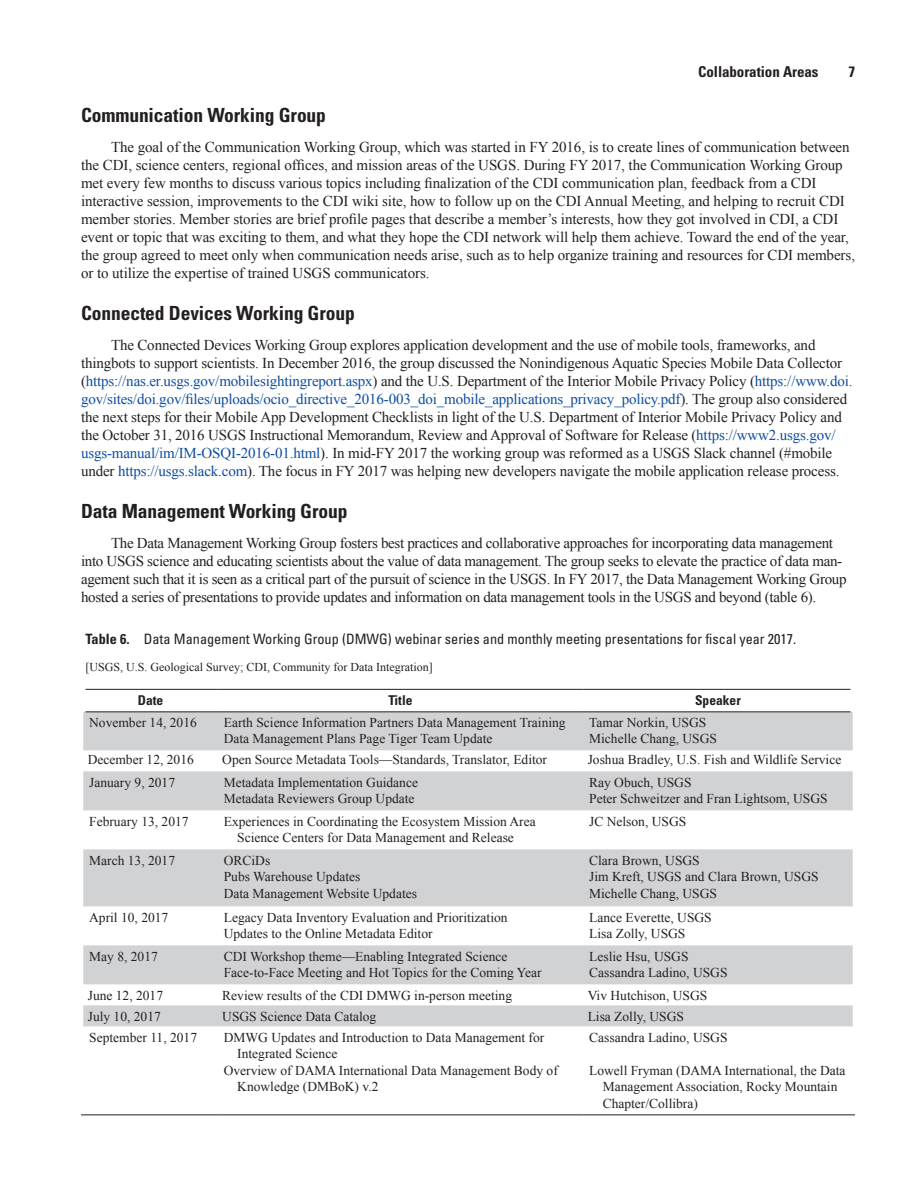
<style>
.page{position:relative;width:918px;height:1188px;background:#fff}
.page>*{position:absolute;margin:0;border:0;box-sizing:border-box;transform-origin:0 0}
.Heading_2{font:700 condensed 19.5px "Univers";letter-spacing:-.005em;color:#231f20}
.Body_Text{font:15px/18px "Times New Roman";letter-spacing:-.01em;color:#231f20}
.t1{font:700 condensed 15px "Univers";letter-spacing:-.005em;color:#231f20}
.TableTitle{font:condensed 14.25px "Univers";color:#231f20}
.TableCellBody{font:13.5px/16.5px "Times New Roman";color:#231f20}
.TableCellHeading{font:700 condensed 13.5px "Univers";color:#231f20}
.TableHeadnote{font:12px "Times New Roman";color:#231f20}
.s1{color:#0d4da1}
.s2{font-weight:700}
</style>
<div class="page">
<svg style="left:83px;top:712px;width:770px;height:314px;fill:#d1d2d4"></svg>
<hr style="left:86px;top:712px;width:132px;height:1px;background:#231f20">
<hr style="left:218px;top:712px;width:365px;height:1px;background:#231f20">
<hr style="left:583px;top:712px;width:267px;height:1px;background:#231f20">
<hr style="left:86px;top:689px;width:132px;height:1px;background:#231f20">
<hr style="left:218px;top:689px;width:365px;height:1px;background:#231f20">
<hr style="left:583px;top:689px;width:267px;height:1px;background:#231f20">
<hr style="left:81px;top:1115px;width:137px;height:1px;background:#231f20">
<hr style="left:218px;top:1115px;width:365px;height:1px;background:#231f20">
<hr style="left:583px;top:1115px;width:272px;height:1px;background:#231f20">
<p class="t1" style="left:698px;top:62px;width:122px">Collaboration Areas</p>
<p class="t1" style="left:848px;top:62px;width:8px">7</p>
<p class="Heading_2" style="left:81px;top:103px;width:247px">Communication Working Group</p>
<p class="Body_Text" style="left:81px;top:138px;width:776px;text-indent:30px">The goal of the Communication Working Group, which was started in FY 2016, is to create lines of communication between the CDI, science centers, regional offices, and mission areas of the USGS. During FY 2017, the Communication Working Group met every few months to discuss various topics including finalization of the CDI communication plan, feedback from a CDI interactive session, improvements to the CDI wiki site, how to follow up on the CDI Annual Meeting, and helping to recruit CDI member stories. Member stories are brief profile pages that describe a member’s interests, how they got involved in CDI, a CDI event or topic that was exciting to them, and what they hope the CDI network will help them achieve. Toward the end of the year, the group agreed to meet only when communication needs arise, such as to help organize training and resources for CDI members, or to utilize the expertise of trained USGS communicators.</p>
<p class="Heading_2" style="left:81px;top:301px;width:275px">Connected Devices Working Group</p>
<p class="Body_Text" style="left:81px;top:336px;width:773px;text-indent:30px">The Connected Devices Working Group explores application development and the use of mobile tools, frameworks, and thingbots to support scientists. In December 2016, the group discussed the Nonindigenous Aquatic Species Mobile Data Collector (<span class="s1">https://nas.er.usgs.gov/mobilesightingreport.aspx</span>) and the U.S. Department of the Interior Mobile Privacy Policy (<span class="s1">https://www.doi. gov/sites/doi.gov/files/uploads/ocio_directive_2016-003_doi_mobile_applications_privacy_policy.pdf</span>). The group also considered the next steps for their Mobile App Development Checklists in light of the U.S. Department of Interior Mobile Privacy Policy and the October 31, 2016 USGS Instructional Memorandum, Review and Approval of Software for Release (<span class="s1">https://www2.usgs.gov/ usgs-manual/im/IM-OSQI-2016-01.html</span>). In mid-FY 2017 the working group was reformed as a USGS Slack channel (#mobile under <span class="s1">https://usgs.slack.com</span>). The focus in FY 2017 was helping new developers navigate the mobile application release process.</p>
<p class="Heading_2" style="left:81px;top:499px;width:268px">Data Management Working Group</p>
<p class="Body_Text" style="left:81px;top:534px;width:767px;text-indent:30px">The Data Management Working Group fosters best practices and collaborative approaches for incorporating data management into USGS science and educating scientists about the value of data management. The group seeks to elevate the practice of data man&shy;agement such that it is seen as a critical part of the pursuit of science in the USGS. In FY 2017, the Data Management Working Group hosted a series of presentations to provide updates and information on data management tools in the USGS and beyond (table 6).</p>
<p class="TableTitle" style="left:86px;top:630px;width:712px"><span class="s2">Table 6.</span> Data Management Working Group (DMWG) webinar series and monthly meeting presentations for fiscal year 2017.</p>
<p class="TableHeadnote" style="left:86px;top:659px;width:349px">[USGS, U.S. Geological Survey; CDI, Community for Data Integration]</p>
<p class="TableCellHeading" style="left:138px;top:692px;width:27px">Date</p>
<p class="TableCellHeading" style="left:388px;top:692px;width:26px">Title</p>
<p class="TableCellHeading" style="left:695px;top:692px;width:47px">Speaker</p>
<p class="TableCellBody" style="left:89px;top:714px;width:109px">November 14, 2016</p>
<p class="TableCellBody" style="left:224px;top:714px;width:343px">Earth Science Information Partners Data Management Training</p>
<p class="TableCellBody" style="left:224px;top:730px;width:270px">Data Management Plans Page Tiger Team Update</p>
<p class="TableCellBody" style="left:589px;top:714px;width:119px">Tamar Norkin, USGS</p>
<p class="TableCellBody" style="left:589px;top:730px;width:129px">Michelle Chang, USGS</p>
<p class="TableCellBody" style="left:88px;top:751px;width:108px">December 12, 2016</p>
<p class="TableCellBody" style="left:222px;top:751px;width:326px">Open Source Metadata Tools—Standards, Translator, Editor</p>
<p class="TableCellBody" style="left:588px;top:751px;width:255px">Joshua Bradley, U.S. Fish and Wildlife Service</p>
<p class="TableCellBody" style="left:89px;top:774px;width:87px">January 9, 2017</p>
<p class="TableCellBody" style="left:224px;top:774px;width:196px">Metadata Implementation Guidance</p>
<p class="TableCellBody" style="left:224px;top:790px;width:192px">Metadata Reviewers Group Update</p>
<p class="TableCellBody" style="left:589px;top:774px;width:104px">Ray Obuch, USGS</p>
<p class="TableCellBody" style="left:589px;top:790px;width:240px">Peter Schweitzer and Fran Lightsom, USGS</p>
<p class="TableCellBody" style="left:89px;top:813px;width:101px">February 13, 2017</p>
<p class="TableCellBody" style="left:237px;top:813px;width:300px;text-indent:-14px">Experiences in Coordinating the Ecosystem Mission Area<br>Science Centers for Data Management and Release</p>
<p class="TableCellBody" style="left:589px;top:813px;width:99px">JC Nelson, USGS</p>
<p class="TableCellBody" style="left:89px;top:852px;width:87px">March 13, 2017</p>
<p class="TableCellBody" style="left:224px;top:852px;width:48px">ORCiDs</p>
<p class="TableCellBody" style="left:224px;top:868px;width:138px">Pubs Warehouse Updates</p>
<p class="TableCellBody" style="left:224px;top:885px;width:195px">Data Management Website Updates</p>
<p class="TableCellBody" style="left:589px;top:852px;width:112px">Clara Brown, USGS</p>
<p class="TableCellBody" style="left:589px;top:868px;width:231px">Jim Kreft, USGS and Clara Brown, USGS</p>
<p class="TableCellBody" style="left:589px;top:885px;width:129px">Michelle Chang, USGS</p>
<p class="TableCellBody" style="left:89px;top:909px;width:81px">April 10, 2017</p>
<p class="TableCellBody" style="left:224px;top:909px;width:285px">Legacy Data Inventory Evaluation and Prioritization</p>
<p class="TableCellBody" style="left:224px;top:925px;width:210px">Updates to the Online Metadata Editor</p>
<p class="TableCellBody" style="left:89px;top:948px;width:70px">May 8, 2017</p>
<p class="TableCellBody" style="left:224px;top:948px;width:285px">CDI Workshop theme—Enabling Integrated Science</p>
<p class="TableCellBody" style="left:224px;top:964px;width:319px">Face-to-Face Meeting and Hot Topics for the Coming Year</p>
<p class="TableCellBody" style="left:589px;top:909px;width:124px">Lance Everette, USGS</p>
<p class="TableCellBody" style="left:589px;top:925px;width:98px">Lisa Zolly, USGS</p>
<p class="TableCellBody" style="left:589px;top:948px;width:101px">Leslie Hsu, USGS</p>
<p class="TableCellBody" style="left:589px;top:964px;width:140px">Cassandra Ladino, USGS</p>
<p class="TableCellBody" style="left:88px;top:987px;width:77px">June 12, 2017</p>
<p class="TableCellBody" style="left:222px;top:987px;width:291px">Review results of the CDI DMWG in-person meeting</p>
<p class="TableCellBody" style="left:588px;top:987px;width:121px">Viv Hutchison, USGS</p>
<p class="TableCellBody" style="left:88px;top:1008px;width:75px">July 10, 2017</p>
<p class="TableCellBody" style="left:222px;top:1008px;width:156px">USGS Science Data Catalog</p>
<p class="TableCellBody" style="left:588px;top:1008px;width:98px">Lisa Zolly, USGS</p>
<p class="TableCellBody" style="left:89px;top:1029px;width:109px">September 11, 2017</p>
<p class="TableCellBody" style="left:237px;top:1029px;width:309px;text-indent:-14px">DMWG Updates and Introduction to Data Management for<br>Integrated Science</p>
<p class="TableCellBody" style="left:237px;top:1062px;width:322px;text-indent:-14px">Overview of DAMA International Data Management Body of<br>Knowledge (DMBoK) v.2</p>
<p class="TableCellBody" style="left:589px;top:1029px;width:140px">Cassandra Ladino, USGS</p>
<p class="TableCellBody" style="left:603px;top:1062px;width:244px;text-indent:-14px">Lowell Fryman (DAMA International, the Data<br>Management Association, Rocky Mountain<br>Chapter/Collibra)</p>
</div>
